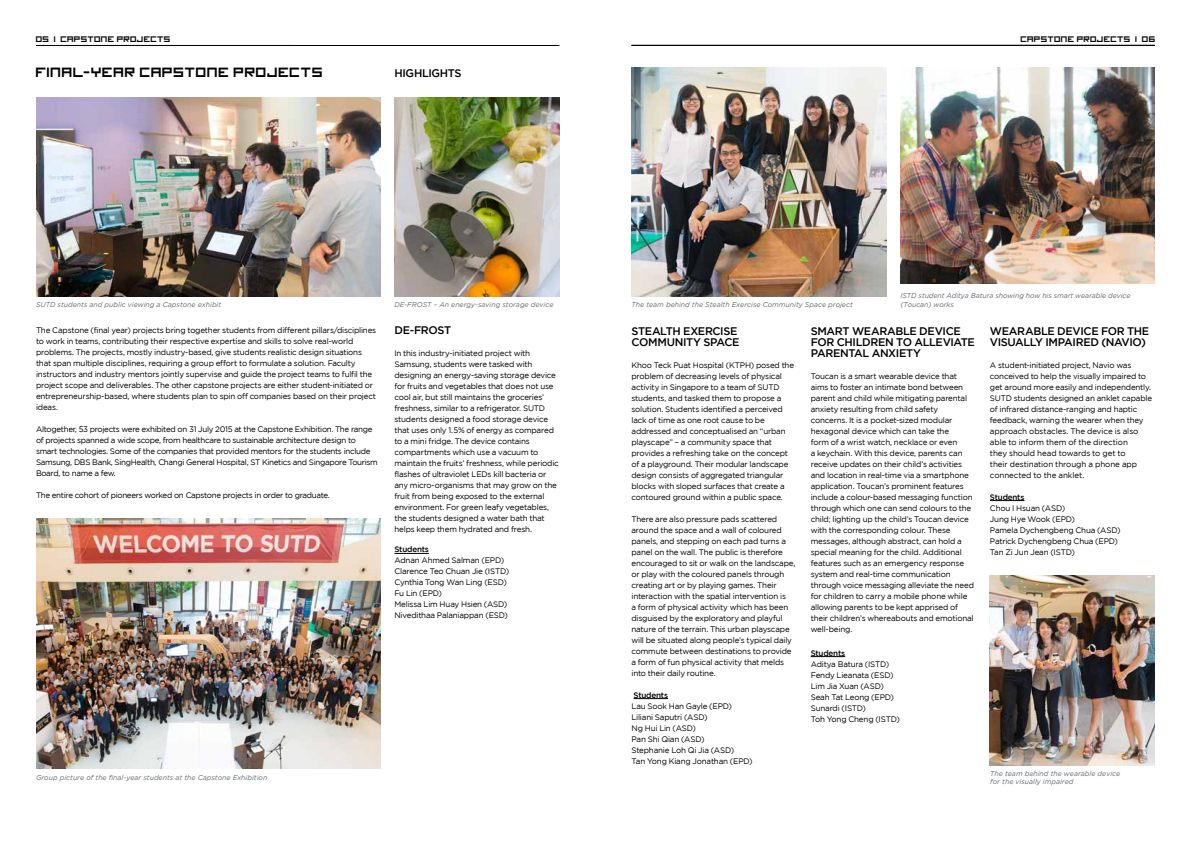
<style>
.page{position:relative;width:1191px;height:842px;background:#fff}
.page>*{position:absolute;margin:0;border:0;box-sizing:border-box;transform-origin:0 0}
.t1{font:15px "imagine font";color:#000}
.t2{font:500 11px/11px "Gotham";letter-spacing:-.035em;color:#000}
.t3{font:9px "imagine font";color:#000}
.t4{font:8px/11px "Gotham";letter-spacing:-.025em;color:#000}
.t5{font:500 8px "Gotham";letter-spacing:-.02em;color:#000}
.t6{font:italic 7px/8.4px "Gotham";color:#686c74}
</style>
<div class="page">
<img style="left:36px;top:97px;width:344px;height:200px">
<hr style="left:36px;top:45px;width:523px;height:1px;background:#000">
<hr style="left:631px;top:45px;width:524px;height:1px;background:#000">
<hr style="left:394px;top:553px;width:35px;height:1px;background:#000">
<hr style="left:633px;top:698px;width:35px;height:1px;background:#000">
<hr style="left:810px;top:656px;width:35px;height:1px;background:#000">
<hr style="left:990px;top:500px;width:34px;height:1px;background:#000">
<img style="left:631px;top:68px;width:255px;height:229px">
<img style="left:394px;top:97px;width:165px;height:200px">
<img style="left:900px;top:67px;width:255px;height:216px">
<img style="left:990px;top:575px;width:165px;height:190px">
<img style="left:36px;top:518px;width:344px;height:250px">
<p class="t3" style="left:36px;top:36px;width:136px">05 | CAPSTONE PROJECTS</p>
<p class="t3" style="left:1020px;top:36px;width:136px">CAPSTONE PROJECTS | 06</p>
<h1 class="t1" style="left:36px;top:68px;width:289px">FINAL-YEAR CAPSTONE PROJECTS</h1>
<h2 class="t2" style="left:394px;top:67px;width:69px">HIGHLIGHTS</h2>
<p class="t6" style="left:36px;top:300px;width:187px">SUTD students and public viewing a Capstone exhibit</p>
<p class="t6" style="left:394px;top:300px;width:160px">DE-FROST – An energy-saving storage device</p>
<p class="t6" style="left:631px;top:300px;width:223px">The team behind the Stealth Exercise Community Space project</p>
<p class="t6" style="left:900px;top:291px;width:231px">ISTD student Aditya Batura showing how his smart wearable device (Toucan) works</p>
<p class="t4" style="left:36px;top:324px;width:342px">The Capstone (final year) projects bring together students from different pillars/disciplines to work in teams, contributing their respective expertise and skills to solve real-world problems. The projects, mostly industry-based, give students realistic design situations that span multiple disciplines, requiring a group effort to formulate a solution. Faculty instructors and industry mentors jointly supervise and guide the project teams to fulfil the project scope and deliverables. The other capstone projects are either student-initiated or entrepreneurship-based, where students plan to spin off companies based on their project ideas.</p>
<p class="t4" style="left:36px;top:423px;width:343px">Altogether, 53 projects were exhibited on 31 July 2015 at the Capstone Exhibition. The range of projects spanned a wide scope, from healthcare to sustainable architecture design to smart technologies. Some of the companies that provided mentors for the students include Samsung, DBS Bank, SingHealth, Changi General Hospital, ST Kinetics and Singapore Tourism Board, to name a few.</p>
<p class="t4" style="left:36px;top:489px;width:295px">The entire cohort of pioneers worked on Capstone projects in order to graduate.</p>
<h2 class="t2" style="left:394px;top:325px;width:58px">DE-FROST</h2>
<p class="t4" style="left:394px;top:348px;width:166px">In this industry-initiated project with Samsung, students were tasked with designing an energy-saving storage device for fruits and vegetables that does not use cool air, but still maintains the groceries’ freshness, similar to a refrigerator. SUTD students designed a food storage device that uses only 1.5% of energy as compared to a mini fridge. The device contains compartments which use a vacuum to maintain the fruits’ freshness, while periodic flashes of ultraviolet LEDs kill bacteria or any micro-organisms that may grow on the fruit from being exposed to the external environment. For green leafy vegetables, the students designed a water bath that helps keep them hydrated and fresh.</p>
<p class="t5" style="left:394px;top:545px;width:36px">Students</p>
<p class="t4" style="left:394px;top:555px;width:116px">Adnan Ahmed Salman (EPD)<br>Clarence Teo Chuan Jie (ISTD)<br>Cynthia Tong Wan Ling (ESD)<br>Fu Lin (EPD)<br>Melissa Lim Huay Hsien (ASD)<br>Nivedithaa Palaniappan (ESD)</p>
<h2 class="t2" style="left:631px;top:325px;width:110px">STEALTH EXERCISE<br>COMMUNITY SPACE</h2>
<p class="t4" style="left:631px;top:359px;width:164px">Khoo Teck Puat Hospital (KTPH) posed the problem of decreasing levels of physical activity in Singapore to a team of SUTD students, and tasked them to propose a solution. Students identified a perceived lack of time as one root cause to be addressed and conceptualised an “urban playscape” – a community space that provides a refreshing take on the concept of a playground. Their modular landscape design consists of aggregated triangular blocks with sloped surfaces that create a contoured ground within a public space.</p>
<p class="t4" style="left:631px;top:513px;width:165px">There are also pressure pads scattered around the space and a wall of coloured panels, and stepping on each pad turns a panel on the wall. The public is therefore encouraged to sit or walk on the landscape, or play with the coloured panels through creating art or by playing games. Their interaction with the spatial intervention is<br>a form of physical activity which has been disguised by the exploratory and playful nature of the terrain. This urban playscape will be situated along people’s typical daily commute between destinations to provide a form of fun physical activity that melds into their daily routine.</p>
<p class="t5" style="left:633px;top:690px;width:36px">Students</p>
<p class="t4" style="left:631px;top:700px;width:123px">Lau Sook Han Gayle (EPD)<br>Liliani Saputri (ASD)<br>Ng Hui Lin (ASD)<br>Pan Shi Qian (ASD)<br>Stephanie Loh Qi Jia (ASD)<br>Tan Yong Kiang Jonathan (EPD)</p>
<h2 class="t2" style="left:810px;top:325px;width:166px">SMART WEARABLE DEVICE<br>FOR CHILDREN TO ALLEVIATE<br>PARENTAL ANXIETY</h2>
<p class="t4" style="left:810px;top:370px;width:165px">Toucan is a smart wearable device that aims to foster an intimate bond between parent and child while mitigating parental anxiety resulting from child safety concerns. It is a pocket-sized modular hexagonal device which can take the<br>form of a wrist watch, necklace or even<br>a keychain. With this device, parents can receive updates on their child’s activities and location in real-time via a smartphone application. Toucan’s prominent features include a colour-based messaging function through which one can send colours to the child; lighting up the child’s Toucan device with the corresponding colour. These messages, although abstract, can hold a special meaning for the child. Additional features such as an emergency response system and real-time communication through voice messaging alleviate the need for children to carry a mobile phone while allowing parents to be kept apprised of their children’s whereabouts and emotional well-being.</p>
<p class="t5" style="left:810px;top:648px;width:36px">Students</p>
<p class="t4" style="left:810px;top:658px;width:91px">Aditya Batura (ISTD)<br>Fendy Lieanata (ESD)<br>Lim Jia Xuan (ASD)<br>Seah Tat Leong (EPD)<br>Sunardi (ISTD)<br>Toh Yong Cheng (ISTD)</p>
<h2 class="t2" style="left:990px;top:325px;width:161px">WEARABLE DEVICE FOR THE<br>VISUALLY IMPAIRED (NAVIO)</h2>
<p class="t4" style="left:990px;top:359px;width:164px">A student-initiated project, Navio was conceived to help the visually impaired to get around more easily and independently.<br>SUTD students designed an anklet capable of infrared distance-ranging and haptic feedback, warning the wearer when they approach obstacles. The device is also able to inform them of the direction<br>they should head towards to get to<br>their destination through a phone app connected to the anklet.</p>
<p class="t5" style="left:990px;top:492px;width:36px">Students</p>
<p class="t4" style="left:990px;top:502px;width:132px">Chou I Hsuan (ASD)<br>Jung Hye Wook (EPD)<br>Pamela Dychengbeng Chua (ASD)<br>Patrick Dychengbeng Chua (EPD)<br>Tan Zi Jun Jean (ISTD)</p>
<p class="t6" style="left:36px;top:773px;width:233px">Group picture of the final-year students at the Capstone Exhibition</p>
<p class="t6" style="left:990px;top:769px;width:131px">The team behind the wearable device for the visually impaired</p>
</div>
